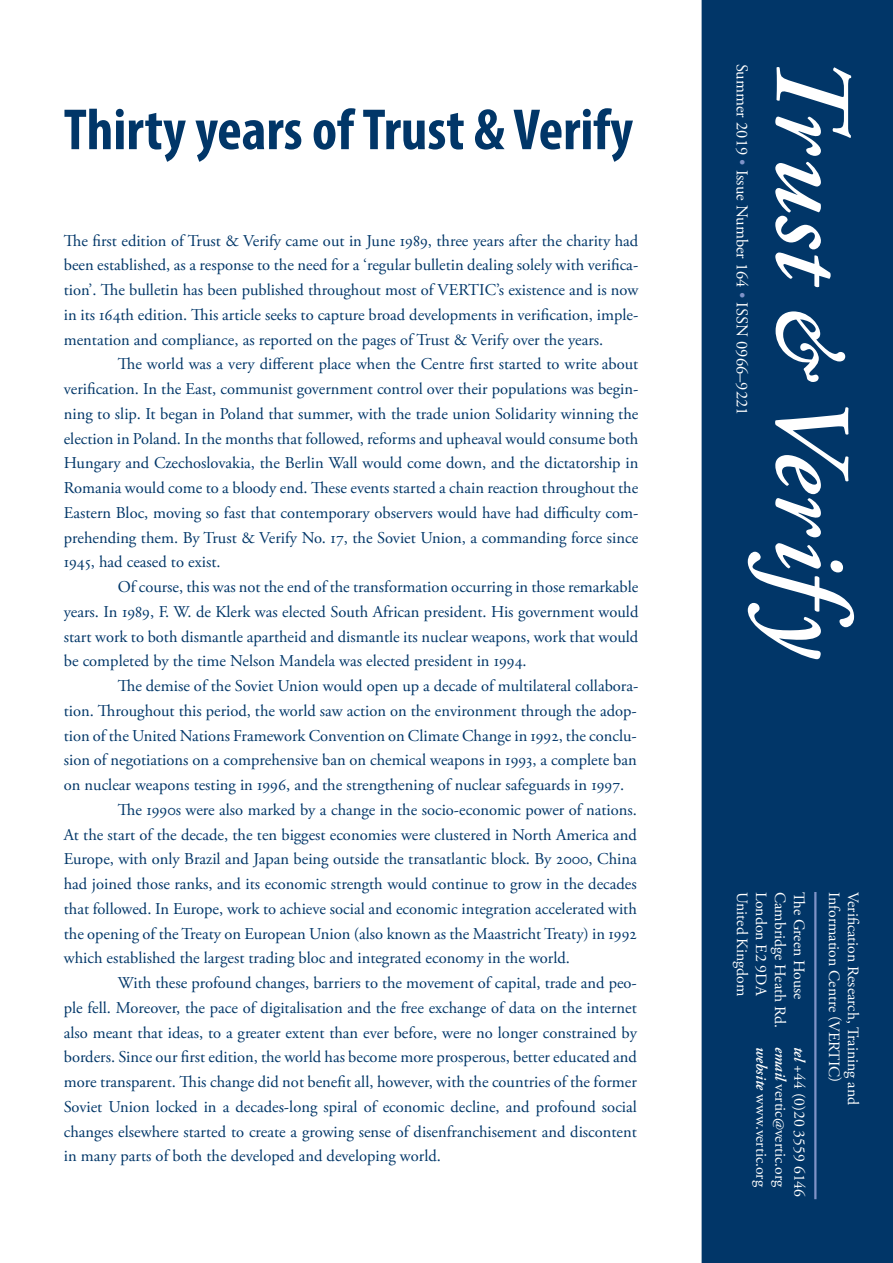
<style>
.page{position:relative;width:893px;height:1263px;background:#fff}
.page>*{position:absolute;margin:0;border:0;box-sizing:border-box;transform-origin:0 0}
.t1{font:italic 600 108px "Adobe Garamond Pro";color:#fff}
.t2{font:700 condensed 58.5px "Myriad Pro";color:#013668}
.Paragraph_Style_1{font:16.5px/24.8px "Adobe Garamond Pro";color:#013668;text-align:justify}
.t3{font:16.5px "Adobe Garamond Pro";color:#fff}
.t4{font:15.75px "Adobe Garamond Pro";color:#fff}
.s1{color:#7f93c8}
.s2{font-size:90px}
.s3{font-weight:600;font-style:italic}
</style>
<div class="page">
<div style="left:702px;top:0;width:191px;height:1263px;background:#013668"></div>
<hr style="left:814px;top:892px;width:2px;height:307px;background:#7f93c8">
<p class="t2" style="left:64px;top:93px;width:571px">Thirty years of Trust &amp; Verify</p>
<p class="Paragraph_Style_1" style="left:64px;top:228px;width:576px">The first edition of Trust &amp; Verify came out in June 1989, three years after the charity had been established, as a response to the need for a ‘regular bulletin dealing solely with verifica&shy;tion’. The bulletin has been published throughout most of VERTIC’s existence and is now in its 164th edition. This article seeks to capture broad developments in verification, imple&shy;mentation and compliance, as reported on the pages of Trust &amp; Verify over the years.</p>
<p class="Paragraph_Style_1" style="left:64px;top:352px;width:576px;text-indent:54px">The world was a very different place when the Centre first started to write about verification. In the East, communist government control over their populations was begin&shy;ning to slip. It began in Poland that summer, with the trade union Solidarity winning the election in Poland. In the months that followed, reforms and upheaval would consume both Hungary and Czechoslovakia, the Berlin Wall would come down, and the dictatorship in Romania would come to a bloody end. These events started a chain reaction throughout the Eastern Bloc, moving so fast that contemporary observers would have had difficulty com&shy;prehending them. By Trust &amp; Verify No. 17, the Soviet Union, a commanding force since 1945, had ceased to exist.</p>
<p class="Paragraph_Style_1" style="left:64px;top:575px;width:576px;text-indent:54px">Of course, this was not the end of the transformation occurring in those remarkable years. In 1989, F. W. de Klerk was elected South African president. His government would start work to both dismantle apartheid and dismantle its nuclear weapons, work that would be completed by the time Nelson Mandela was elected president in 1994.</p>
<p class="Paragraph_Style_1" style="left:64px;top:674px;width:576px;text-indent:54px">The demise of the Soviet Union would open up a decade of multilateral collabora&shy;tion. Throughout this period, the world saw action on the environment through the adop&shy;tion of the United Nations Framework Convention on Climate Change in 1992, the conclu&shy;sion of negotiations on a comprehensive ban on chemical weapons in 1993, a complete ban on nuclear weapons testing in 1996, and the strengthening of nuclear safeguards in 1997.</p>
<p class="Paragraph_Style_1" style="left:64px;top:798px;width:575px;text-indent:54px">The 1990s were also marked by a change in the socio-economic power of nations.<br>At the start of the decade, the ten biggest economies were clustered in North America and Europe, with only Brazil and Japan being outside the transatlantic block. By 2000, China had joined those ranks, and its economic strength would continue to grow in the decades that followed. In Europe, work to achieve social and economic integration accelerated with the opening of the Treaty on European Union (also known as the Maastricht Treaty) in 1992 which established the largest trading bloc and integrated economy in the world.</p>
<p class="Paragraph_Style_1" style="left:64px;top:971px;width:575px;text-indent:54px">With these profound changes, barriers to the movement of capital, trade and peo&shy;ple fell. Moreover, the pace of digitalisation and the free exchange of data on the internet also meant that ideas, to a greater extent than ever before, were no longer constrained by borders. Since our first edition, the world has become more prosperous, better educated and more transparent. This change did not benefit all, however, with the countries of the former Soviet Union locked in a decades-long spiral of economic decline, and profound social changes elsewhere started to create a growing sense of disenfranchisement and discontent in many parts of both the developed and developing world.</p>
<p class="t3" style="left:752px;top:64px;width:353px;rotate:90deg">Summer 2019 <span class="s1">•</span> Issue Number 164 <span class="s1">•</span> ISSN 0966–9221</p>
<p class="t1" style="left:873px;top:52px;width:618px;rotate:90deg">Trust <span class="s2">&amp;</span> Verify</p>
<p class="t4" style="left:752px;top:892px;width:106px;rotate:90deg">United Kingdom</p>
<p class="t4" style="left:771px;top:892px;width:106px;rotate:90deg">London E2 9DA</p>
<p class="t4" style="left:789px;top:892px;width:138px;rotate:90deg">Cambridge Heath Rd.</p>
<p class="t4" style="left:808px;top:892px;width:109px;rotate:90deg">The Green House</p>
<p class="t4" style="left:809px;top:1047px;width:152px;rotate:90deg"><span class="s3">tel</span> +44 (0)20 3559 6146</p>
<p class="t4" style="left:790px;top:1047px;width:142px;rotate:90deg"><span class="s3">email</span> vertic@vertic.org</p>
<p class="t4" style="left:771px;top:1047px;width:142px;rotate:90deg"><span class="s3">website</span> www.vertic.org</p>
<p class="t4" style="left:844px;top:892px;width:191px;rotate:90deg">Information Centre (VERTIC)</p>
<p class="t4" style="left:863px;top:892px;width:215px;rotate:90deg">Verification Research, Training and</p>
</div>
